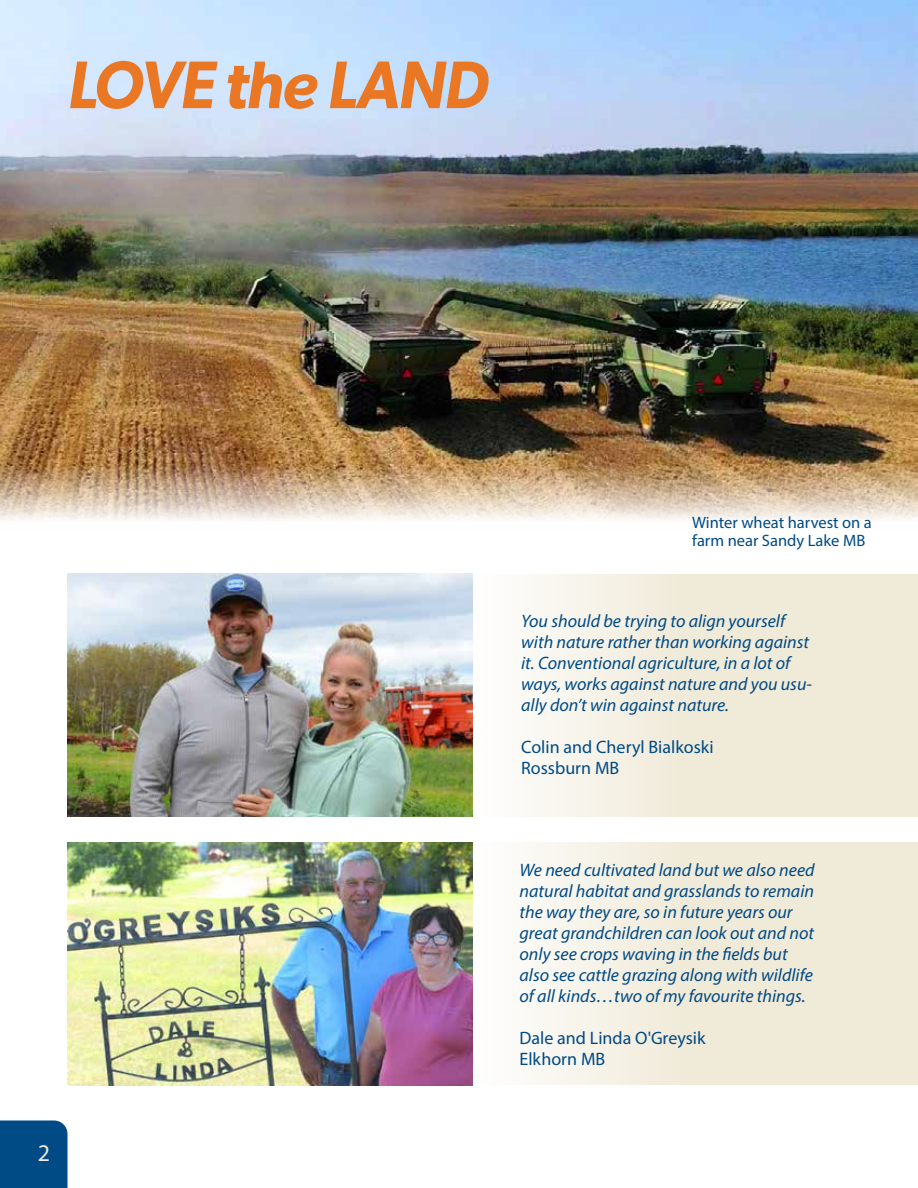
<style>
.page{position:relative;width:918px;height:1188px;background:#fff}
.page>*{position:absolute;margin:0;border:0;box-sizing:border-box;transform-origin:0 0}
.t1{font:italic 600 67.5px "Gibson";letter-spacing:-.02em;color:#e97724;scale:.96 1}
.t2{font:24px "Myriad Pro";color:#f0ead8}
.t3{font:italic 18px/21px "Myriad Pro";color:#004a85}
.t4{font:18px/21px "Myriad Pro";color:#004a85}
.t5{font:16.5px/18px "Myriad Pro";color:#004a85}
</style>
<div class="page">
<img style="left:0;top:0;width:918px;height:520px">
<div style="left:472px;top:842px;width:446px;height:243px;background:linear-gradient(to right,#faf9f4,#ece5cf)"></div>
<img style="left:68px;top:842px;width:404px;height:243px">
<div style="left:0;top:1120px;width:68px;height:68px;background:#004a85"></div>
<div style="left:472px;top:574px;width:446px;height:243px;background:linear-gradient(to right,#faf9f4,#ece5cf)"></div>
<img style="left:68px;top:574px;width:404px;height:243px">
<h1 class="t1" style="left:68px;top:44px;width:440px">LOVE the LAND</h1>
<h2 class="t2" style="left:38px;top:1138px;width:14px">2</h2>
<p class="t5" style="left:692px;top:513px;width:181px">Winter wheat harvest on a farm near Sandy Lake MB</p>
<p class="t3" style="left:521px;top:610px;width:292px">You should be trying to align yourself with nature rather than working against it. Conventional agriculture, in a lot of ways, works against nature and you usu&shy;ally don’t win against nature.</p>
<p class="t4" style="left:521px;top:736px;width:194px">Colin and Cheryl Bialkoski<br>Rossburn MB</p>
<p class="t3" style="left:520px;top:859px;width:297px">We need cultivated land but we also need natural habitat and grasslands to remain the way they are, so in future years our great grandchildren can look out and not only see crops waving in the fields but also see cattle grazing along with wildlife of all kinds…two of my favourite things.</p>
<p class="t4" style="left:520px;top:1027px;width:187px">Dale and Linda O'Greysik<br>Elkhorn MB</p>
</div>
